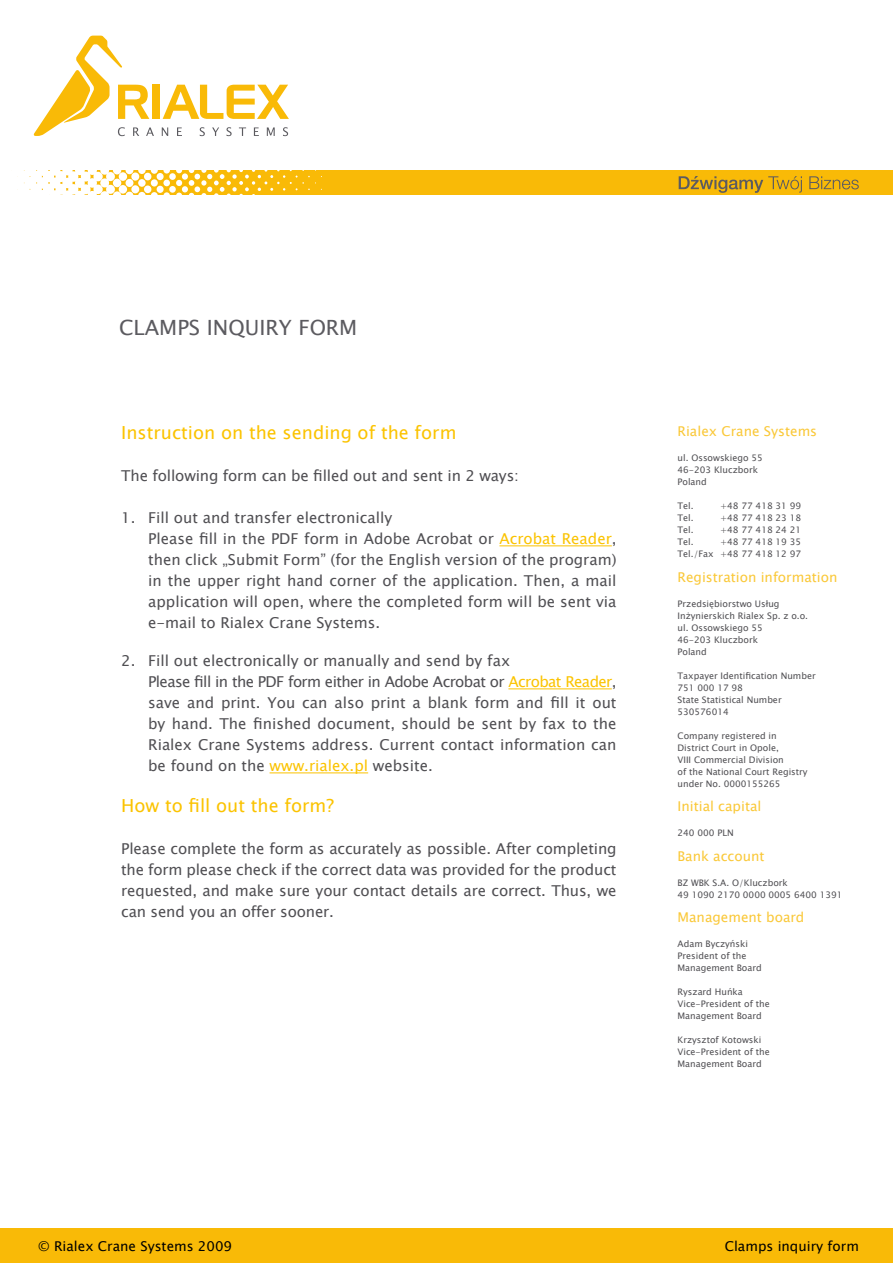
<style>
.page{position:relative;width:893px;height:1263px;background:#fff}
.page>*{position:absolute;margin:0;border:0;box-sizing:border-box;transform-origin:0 0}
.t1{font:21px "Lucida Sans Unicode";color:#5c5b60}
.t2{font:18px "Lucida Sans Unicode";color:#fbc300}
.t3{font:15px/21px "Lucida Sans Unicode";color:#504f53}
.t4{font:13.5px "Lucida Sans Unicode";color:#fac838}
.t5{font:13.5px "Lucida Sans Unicode";color:#000}
.t6{font:9px/12px "Lucida Sans Unicode";color:#504f53}
.s1{color:#fbc300}
</style>
<div class="page">
<div style="left:0;top:1229px;width:893px;height:34px;background:#f9ba07"></div>
<hr style="left:499px;top:545px;width:113px;height:1px;background:#fbc300">
<hr style="left:508px;top:688px;width:104px;height:1px;background:#fbc300">
<hr style="left:270px;top:772px;width:98px;height:1px;background:#fbc300">
<div style="left:152px;top:85px;width:8px;height:34px;background:#f9ba07"></div>
<svg style="left:163px;top:85px;width:126px;height:34px"></svg>
<svg style="left:33px;top:36px;width:121px;height:100px"></svg>
<svg style="left:162px;top:127px;width:6px;height:9px"></svg>
<svg style="left:177px;top:127px;width:5px;height:9px"></svg>
<svg style="left:200px;top:127px;width:5px;height:9px"></svg>
<svg style="left:212px;top:127px;width:7px;height:9px"></svg>
<svg style="left:226px;top:127px;width:6px;height:9px"></svg>
<svg style="left:239px;top:127px;width:7px;height:9px"></svg>
<svg style="left:254px;top:127px;width:5px;height:9px"></svg>
<svg style="left:267px;top:127px;width:8px;height:9px"></svg>
<svg style="left:283px;top:127px;width:5px;height:9px"></svg>
<div style="left:10px;top:170px;width:883px;height:24px;background:#f9ba07"></div>
<div style="left:169px;top:173px;width:7px;height:7px;background:#fff;border-radius:50%"></div>
<svg style="left:10px;top:170px;width:160px;height:24px;background:#fdf1cd"></svg>
<div style="left:119px;top:185px;width:8px;height:9px;background:#fff;border-radius:50%"></div>
<div style="left:131px;top:185px;width:8px;height:8px;background:#fff;border-radius:50%"></div>
<div style="left:144px;top:185px;width:7px;height:8px;background:#fff;border-radius:50%"></div>
<div style="left:157px;top:186px;width:7px;height:7px;background:#fff;border-radius:50%"></div>
<div style="left:169px;top:186px;width:7px;height:7px;background:#fff;border-radius:50%"></div>
<svg style="left:176px;top:170px;width:146px;height:25px"></svg>
<svg style="left:679px;top:176px;width:123px;height:17px"></svg>
<svg style="left:809px;top:176px;width:50px;height:13px"></svg>
<h1 class="t1" style="left:119px;top:311px;width:240px">CLAMPS INQUIRY FORM</h1>
<p class="t2" style="left:121px;top:419px;width:337px">Instruction on the sending of the form</p>
<p class="t3" style="left:121px;top:466px;width:399px">The following form can be filled out and sent in 2 ways:</p>
<p class="t3" style="left:148px;top:508px;width:470px;text-indent:-27px">1. Fill out and transfer electronically<br>Please fill in the PDF form in Adobe Acrobat or <span class="s1">Acrobat Reader</span>, then click „Submit Form” (for the English version of the program) in the upper right hand corner of the application. Then, a mail application will open, where the completed form will be sent via e-mail to Rialex Crane Systems.</p>
<p class="t3" style="left:148px;top:651px;width:470px;text-indent:-27px">2. Fill out electronically or manually and send by fax<br>Please fill in the PDF form either in Adobe Acrobat or <span class="s1">Acrobat Reader</span>, save and print. You can also print a blank form and fill it out by hand. The finished document, should be sent by fax to the Rialex Crane Systems address. Current contact information can be found on the <span class="s1">www.rialex.pl</span> website.</p>
<p class="t2" style="left:121px;top:792px;width:214px">How to fill out the form?</p>
<p class="t3" style="left:121px;top:839px;width:497px;text-align:justify">Please complete the form as accurately as possible. After completing the form please check if the correct data was provided for the product requested, and make sure your contact details are correct. Thus, we can send you an offer sooner.</p>
<p class="t4" style="left:677px;top:421px;width:141px">Rialex Crane Systems</p>
<p class="t6" style="left:677px;top:452px;width:87px">ul. Ossowskiego 55<br>46-203 Kluczbork<br>Poland</p>
<p class="t6" style="left:677px;top:500px;width:18px">Tel.</p>
<p class="t6" style="left:720px;top:500px;width:83px">+48 77 418 31 99</p>
<p class="t6" style="left:677px;top:512px;width:18px">Tel.</p>
<p class="t6" style="left:720px;top:512px;width:83px">+48 77 418 23 18</p>
<p class="t6" style="left:677px;top:524px;width:18px">Tel.</p>
<p class="t6" style="left:720px;top:524px;width:83px">+48 77 418 24 21</p>
<p class="t6" style="left:677px;top:536px;width:18px">Tel.</p>
<p class="t6" style="left:677px;top:536px;width:125px;text-align:right">+48 77 418 19 35<br>Tel./Fax +48 77 418 12 97</p>
<p class="t4" style="left:677px;top:566px;width:161px">Registration information</p>
<p class="t6" style="left:677px;top:597px;width:132px">Przedsiębiorstwo Usług<br>Inżynierskich Rialex Sp. z o.o. ul. Ossowskiego 55<br>46-203 Kluczbork<br>Poland</p>
<p class="t6" style="left:677px;top:669px;width:140px">Taxpayer Identification Number<br>751 000 17 98<br>State Statistical Number<br>530576014</p>
<p class="t6" style="left:677px;top:729px;width:132px">Company registered in<br>District Court in Opole,<br>VIII Commercial Division<br>of the National Court Registry under No. 0000155265</p>
<p class="t4" style="left:677px;top:796px;width:85px">Initial capital</p>
<p class="t6" style="left:677px;top:827px;width:58px">240 000 PLN</p>
<p class="t4" style="left:677px;top:845px;width:89px">Bank account</p>
<p class="t6" style="left:677px;top:876px;width:166px">BZ WBK S.A. O/Kluczbork<br>49 1090 2170 0000 0005 6400 1391</p>
<p class="t4" style="left:677px;top:907px;width:128px">Management board</p>
<p class="t6" style="left:677px;top:938px;width:86px">Adam Byczyński<br>President of the<br>Management Board</p>
<p class="t6" style="left:677px;top:986px;width:94px">Ryszard Huńka<br>Vice-President of the<br>Management Board</p>
<p class="t6" style="left:677px;top:1034px;width:94px">Krzysztof Kotowski<br>Vice-President of the<br>Management Board</p>
<p class="t5" style="left:38px;top:1236px;width:195px">© Rialex Crane Systems 2009</p>
<p class="t5" style="left:725px;top:1236px;width:136px">Clamps inquiry form</p>
</div>
